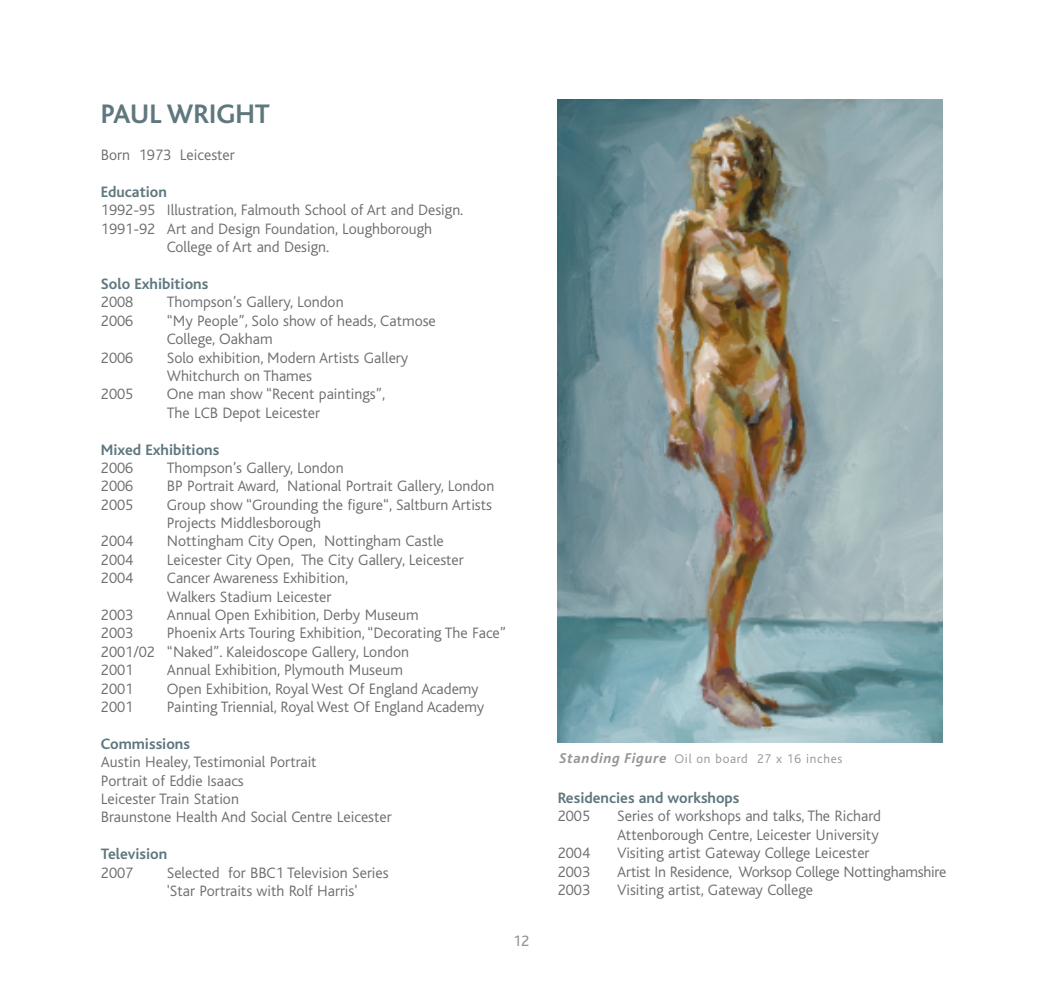
<style>
.page{position:relative;width:1042px;height:993px;background:#fff}
.page>*{position:absolute;margin:0;border:0;box-sizing:border-box;transform-origin:0 0}
.t1{font:700 28px "Bliss";color:#5f777e}
.t2{font:300 15.75px/18.4px "Bliss";color:#6c6d70}
.t3{font:700 15.75px "Bliss";color:#5f777e}
.t4{font:15.75px "Bliss";color:#939598}
.t5{font:300 13.12px "Bliss";letter-spacing:.05em;color:#939598}
.s1{font-weight:700;font-style:italic;font-size:14.88px}
</style>
<div class="page">
<img style="left:558px;top:99px;width:384px;height:643px">
<h1 class="t1" style="left:101px;top:105px;width:171px">PAUL WRIGHT</h1>
<p class="t2" style="left:101px;top:147px;width:135px">Born 1973 Leicester</p>
<p class="t3" style="left:101px;top:187px;width:67px">Education</p>
<p class="t2" style="left:101px;top:202px;width:364px">1992-95 Illustration, Falmouth School of Art and Design.</p>
<p class="t2" style="left:101px;top:221px;width:333px">1991-92 Art and Design Foundation, Loughborough</p>
<p class="t2" style="left:167px;top:239px;width:164px">College of Art and Design.</p>
<p class="t3" style="left:101px;top:278px;width:109px">Solo Exhibitions</p>
<p class="t2" style="left:101px;top:294px;width:34px">2008</p>
<p class="t2" style="left:167px;top:294px;width:178px">Thompson’s Gallery, London</p>
<p class="t2" style="left:101px;top:313px;width:34px">2006</p>
<p class="t2" style="left:167px;top:313px;width:270px">“My People”, Solo show of heads, Catmose<br>College, Oakham</p>
<p class="t2" style="left:101px;top:349px;width:34px">2006</p>
<p class="t2" style="left:167px;top:349px;width:243px">Solo exhibition, Modern Artists Gallery<br>Whitchurch on Thames</p>
<p class="t2" style="left:101px;top:386px;width:34px">2005</p>
<p class="t2" style="left:167px;top:386px;width:220px">One man show “Recent paintings”,<br>The LCB Depot Leicester</p>
<p class="t3" style="left:101px;top:444px;width:120px">Mixed Exhibitions</p>
<p class="t2" style="left:101px;top:460px;width:34px">2006</p>
<p class="t2" style="left:167px;top:460px;width:178px">Thompson’s Gallery, London</p>
<p class="t2" style="left:101px;top:478px;width:34px">2006</p>
<p class="t2" style="left:167px;top:478px;width:329px">BP Portrait Award, National Portrait Gallery, London</p>
<p class="t2" style="left:101px;top:496px;width:34px">2005</p>
<p class="t2" style="left:167px;top:496px;width:327px">Group show “Grounding the figure“, Saltburn Artists<br>Projects Middlesborough</p>
<p class="t2" style="left:101px;top:533px;width:34px">2004</p>
<p class="t2" style="left:167px;top:533px;width:278px">Nottingham City Open, Nottingham Castle</p>
<p class="t2" style="left:101px;top:552px;width:34px">2004</p>
<p class="t2" style="left:167px;top:552px;width:298px">Leicester City Open, The City Gallery, Leicester</p>
<p class="t2" style="left:101px;top:570px;width:34px">2004</p>
<p class="t2" style="left:167px;top:570px;width:183px">Cancer Awareness Exhibition,<br>Walkers Stadium Leicester</p>
<p class="t2" style="left:101px;top:607px;width:34px">2003</p>
<p class="t2" style="left:167px;top:607px;width:253px">Annual Open Exhibition, Derby Museum</p>
<p class="t2" style="left:101px;top:625px;width:34px">2003</p>
<p class="t2" style="left:101px;top:625px;width:407px;text-indent:66px">Phoenix Arts Touring Exhibition, “Decorating The Face”<br>2001/02 “Naked”. Kaleidoscope Gallery, London<br>2001</p>
<p class="t2" style="left:167px;top:662px;width:237px">Annual Exhibition, Plymouth Museum</p>
<p class="t2" style="left:101px;top:680px;width:34px">2001</p>
<p class="t2" style="left:167px;top:680px;width:313px">Open Exhibition, Royal West Of England Academy</p>
<p class="t2" style="left:101px;top:699px;width:34px">2001</p>
<p class="t2" style="left:167px;top:699px;width:319px">Painting Triennial, Royal West Of England Academy</p>
<p class="t3" style="left:101px;top:738px;width:90px">Commissions</p>
<p class="t2" style="left:101px;top:754px;width:292px">Austin Healey, Testimonial Portrait<br>Portrait of Eddie Isaacs<br>Leicester Train Station<br>Braunstone Health And Social Centre Leicester</p>
<p class="t3" style="left:101px;top:848px;width:68px">Television</p>
<p class="t2" style="left:101px;top:864px;width:34px">2007</p>
<p class="t2" style="left:167px;top:864px;width:223px">Selected for BBC1 Television Series 'Star Portraits with Rolf Harris'</p>
<p class="t4" style="left:513px;top:935px;width:18px">12</p>
<p class="t5" style="left:559px;top:754px;width:284px"><span class="s1">Standing Figure</span> Oil on board 27 x 16 inches</p>
<p class="t3" style="left:558px;top:792px;width:183px">Residencies and workshops</p>
<p class="t2" style="left:558px;top:808px;width:34px">2005</p>
<p class="t2" style="left:617px;top:808px;width:265px">Series of workshops and talks, The Richard<br>Attenborough Centre, Leicester University</p>
<p class="t2" style="left:558px;top:845px;width:34px">2004</p>
<p class="t2" style="left:617px;top:845px;width:254px">Visiting artist Gateway College Leicester</p>
<p class="t2" style="left:558px;top:863px;width:34px">2003</p>
<p class="t2" style="left:617px;top:863px;width:330px">Artist In Residence, Worksop College Nottinghamshire</p>
<p class="t2" style="left:558px;top:881px;width:34px">2003</p>
<p class="t2" style="left:617px;top:881px;width:197px">Visiting artist, Gateway College</p>
</div>
